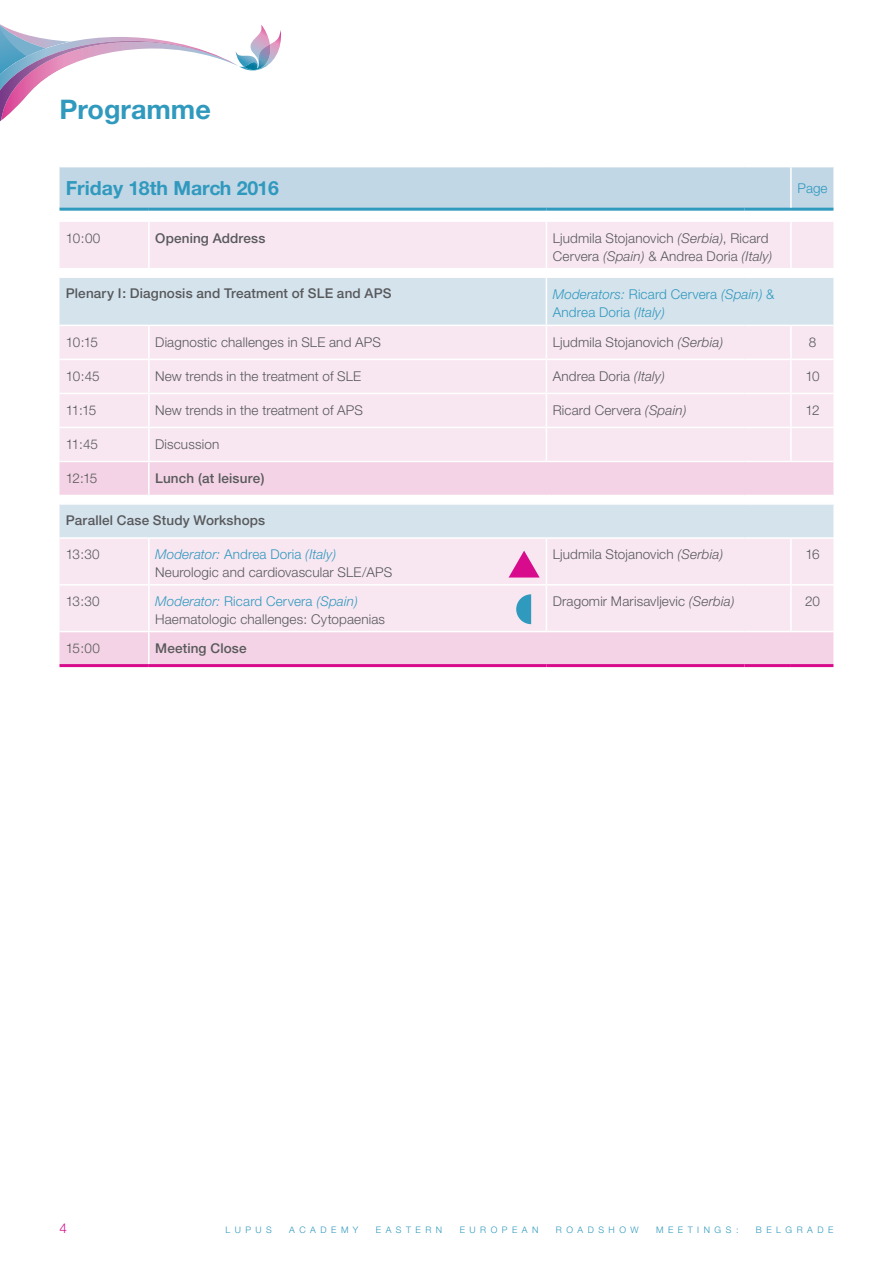
<style>
.page{position:relative;width:893px;height:1263px;background:#fff}
.page>*{position:absolute;margin:0;border:0;box-sizing:border-box;transform-origin:0 0}
.t1{font:700 27px "Helvetica Neue CE";color:#3099be}
.t2{font:700 19.5px "Helvetica Neue CE";color:#3099be}
.t3{font:300 13.5px/18px "Helvetica Neue CE";letter-spacing:.01em;color:#58595b}
.t4{font:500 13.5px "Helvetica Neue CE";letter-spacing:.01em;color:#58595b}
.t5{font:italic 300 13.5px/18px "Helvetica Neue CE";letter-spacing:.01em;color:#3099be}
.t6{font:300 13.5px "Helvetica Neue CE";color:#3099be}
.t7{font:300 13.5px "Helvetica Neue CE";color:#d70b8c}
.t8{font:300 9px "Helvetica Neue CE";letter-spacing:.5em;color:#3099be}
.s1{font-style:italic}
.s2{font-style:normal}
.s3{font-style:italic;color:#3099be}
.s4{color:#3099be}
</style>
<div class="page">
<div style="left:60px;top:222px;width:773px;height:46px;background:#f8e7f1"></div>
<svg style="left:60px;top:278px;width:773px;height:183px;background:#eee6f0"></svg>
<svg style="left:60px;top:462px;width:773px;height:202px;background:#f0e0ec"></svg>
<hr style="left:148px;top:222px;width:2px;height:46px;background:#fff">
<hr style="left:546px;top:222px;width:1px;height:46px;background:#fff">
<hr style="left:546px;top:278px;width:1px;height:47px;background:#fff">
<hr style="left:60px;top:325px;width:89px;height:1px;background:#fff">
<hr style="left:149px;top:325px;width:397px;height:1px;background:#fff">
<hr style="left:148px;top:326px;width:2px;height:33px;background:#fff">
<hr style="left:546px;top:325px;width:198px;height:1px;background:#fff">
<hr style="left:546px;top:326px;width:1px;height:33px;background:#fff">
<hr style="left:744px;top:325px;width:47px;height:1px;background:#fff">
<hr style="left:791px;top:325px;width:42px;height:1px;background:#fff">
<hr style="left:60px;top:359px;width:89px;height:1px;background:#fff">
<hr style="left:149px;top:359px;width:397px;height:1px;background:#fff">
<hr style="left:148px;top:360px;width:2px;height:33px;background:#fff">
<hr style="left:546px;top:359px;width:198px;height:1px;background:#fff">
<hr style="left:546px;top:360px;width:1px;height:33px;background:#fff">
<hr style="left:744px;top:359px;width:47px;height:1px;background:#fff">
<hr style="left:791px;top:359px;width:42px;height:1px;background:#fff">
<hr style="left:60px;top:393px;width:89px;height:1px;background:#fff">
<hr style="left:149px;top:393px;width:397px;height:1px;background:#fff">
<hr style="left:148px;top:394px;width:2px;height:33px;background:#fff">
<hr style="left:546px;top:393px;width:198px;height:1px;background:#fff">
<hr style="left:546px;top:394px;width:1px;height:33px;background:#fff">
<hr style="left:744px;top:393px;width:47px;height:1px;background:#fff">
<hr style="left:791px;top:393px;width:42px;height:1px;background:#fff">
<hr style="left:60px;top:427px;width:89px;height:1px;background:#fff">
<hr style="left:149px;top:427px;width:397px;height:1px;background:#fff">
<hr style="left:148px;top:428px;width:2px;height:33px;background:#fff">
<hr style="left:546px;top:427px;width:198px;height:1px;background:#fff">
<hr style="left:546px;top:428px;width:1px;height:33px;background:#fff">
<hr style="left:744px;top:427px;width:47px;height:1px;background:#fff">
<hr style="left:791px;top:427px;width:42px;height:1px;background:#fff">
<hr style="left:148px;top:462px;width:2px;height:33px;background:#fff">
<hr style="left:60px;top:495px;width:89px;height:1px;background:#fff">
<hr style="left:149px;top:495px;width:397px;height:1px;background:#fff">
<svg style="left:148px;top:496px;width:2px;height:7px"></svg>
<hr style="left:546px;top:495px;width:198px;height:1px;background:#fff">
<hr style="left:744px;top:495px;width:47px;height:1px;background:#fff">
<hr style="left:791px;top:495px;width:42px;height:1px;background:#fff">
<hr style="left:60px;top:503px;width:89px;height:2px;background:#fff">
<hr style="left:149px;top:503px;width:397px;height:2px;background:#fff">
<hr style="left:546px;top:503px;width:198px;height:2px;background:#fff">
<hr style="left:744px;top:503px;width:47px;height:2px;background:#fff">
<hr style="left:791px;top:503px;width:42px;height:2px;background:#fff">
<hr style="left:60px;top:537px;width:89px;height:2px;background:#fff">
<hr style="left:149px;top:537px;width:397px;height:2px;background:#fff">
<hr style="left:148px;top:539px;width:2px;height:45px;background:#fff">
<hr style="left:546px;top:537px;width:198px;height:2px;background:#fff">
<hr style="left:546px;top:539px;width:1px;height:45px;background:#fff">
<hr style="left:744px;top:537px;width:47px;height:2px;background:#fff">
<hr style="left:791px;top:537px;width:42px;height:2px;background:#fff">
<hr style="left:149px;top:584px;width:397px;height:1px;background:#fff">
<hr style="left:148px;top:585px;width:2px;height:46px;background:#fff">
<hr style="left:546px;top:584px;width:198px;height:1px;background:#fff">
<hr style="left:546px;top:585px;width:1px;height:46px;background:#fff">
<hr style="left:744px;top:584px;width:47px;height:1px;background:#fff">
<hr style="left:791px;top:584px;width:42px;height:1px;background:#fff">
<hr style="left:60px;top:631px;width:89px;height:1px;background:#fff">
<hr style="left:149px;top:631px;width:397px;height:1px;background:#fff">
<hr style="left:148px;top:632px;width:2px;height:32px;background:#fff">
<hr style="left:546px;top:631px;width:198px;height:1px;background:#fff">
<hr style="left:744px;top:631px;width:47px;height:1px;background:#fff">
<hr style="left:791px;top:631px;width:42px;height:1px;background:#fff">
<div style="left:60px;top:167px;width:773px;height:41px;background:#c2d7e6"></div>
<hr style="left:60px;top:584px;width:89px;height:1px;background:#fff">
<hr style="left:60px;top:208px;width:89px;height:3px;background:#3099be">
<hr style="left:149px;top:208px;width:397px;height:3px;background:#3099be">
<hr style="left:546px;top:208px;width:198px;height:3px;background:#3099be">
<hr style="left:744px;top:208px;width:47px;height:3px;background:#3099be">
<hr style="left:791px;top:208px;width:42px;height:3px;background:#3099be">
<hr style="left:790px;top:222px;width:2px;height:46px;background:#fff">
<hr style="left:790px;top:167px;width:2px;height:41px;background:#fff">
<hr style="left:790px;top:326px;width:2px;height:33px;background:#fff">
<hr style="left:790px;top:360px;width:2px;height:33px;background:#fff">
<hr style="left:790px;top:394px;width:2px;height:33px;background:#fff">
<hr style="left:790px;top:428px;width:2px;height:33px;background:#fff">
<hr style="left:790px;top:539px;width:2px;height:45px;background:#fff">
<hr style="left:790px;top:585px;width:2px;height:46px;background:#fff">
<hr style="left:60px;top:664px;width:89px;height:3px;background:#d70b8c">
<hr style="left:149px;top:664px;width:397px;height:3px;background:#d70b8c">
<hr style="left:546px;top:664px;width:198px;height:3px;background:#d70b8c">
<hr style="left:744px;top:664px;width:47px;height:3px;background:#d70b8c">
<hr style="left:791px;top:664px;width:42px;height:3px;background:#d70b8c">
<svg style="left:509px;top:551px;width:31px;height:26px"></svg>
<svg style="left:516px;top:594px;width:15px;height:30px"></svg>
<svg style="left:0;top:24px;width:281px;height:97px"></svg>
<h1 class="t1" style="left:60px;top:93px;width:153px">Programme</h1>
<h2 class="t2" style="left:66px;top:176px;width:215px">Friday 18th March 2016</h2>
<p class="t6" style="left:798px;top:180px;width:31px">Page</p>
<p class="t3" style="left:66px;top:229px;width:36px">10:00</p>
<p class="t4" style="left:155px;top:230px;width:112px">Opening Address</p>
<p class="t3" style="left:553px;top:229px;width:221px">Ljudmila Stojanovich <span class="s1">(Serbia)</span>, Ricard<br>Cervera <span class="s1">(Spain)</span> &amp; Andrea Doria <span class="s1">(Italy)</span></p>
<p class="t4" style="left:66px;top:285px;width:327px">Plenary I: Diagnosis and Treatment of SLE and APS</p>
<p class="t5" style="left:553px;top:285px;width:223px">Moderators: <span class="s2">Ricard Cervera</span> (Spain) <span class="s2">&amp;<br>Andrea Doria</span> (Italy)</p>
<p class="t3" style="left:66px;top:333px;width:34px">10:15</p>
<p class="t3" style="left:155px;top:333px;width:218px">Diagnostic challenges in SLE and APS</p>
<p class="t3" style="left:553px;top:333px;width:172px">Ljudmila Stojanovich <span class="s1">(Serbia)</span></p>
<p class="t3" style="left:809px;top:333px;width:9px">8</p>
<p class="t3" style="left:66px;top:367px;width:35px">10:45</p>
<p class="t3" style="left:155px;top:367px;width:206px">New trends in the treatment of SLE</p>
<p class="t3" style="left:553px;top:367px;width:114px">Andrea Doria <span class="s1">(Italy)</span></p>
<p class="t3" style="left:805px;top:367px;width:16px">10</p>
<p class="t3" style="left:66px;top:401px;width:32px">11:15</p>
<p class="t3" style="left:155px;top:401px;width:200px">New trends in the treatment of APS</p>
<p class="t3" style="left:553px;top:401px;width:135px">Ricard Cervera <span class="s1">(Spain)</span></p>
<p class="t3" style="left:805px;top:401px;width:16px">12</p>
<p class="t3" style="left:66px;top:435px;width:34px">11:45</p>
<p class="t3" style="left:155px;top:435px;width:66px">Discussion</p>
<p class="t3" style="left:66px;top:469px;width:33px">12:15</p>
<p class="t4" style="left:155px;top:470px;width:111px">Lunch (at leisure)</p>
<p class="t4" style="left:66px;top:512px;width:201px">Parallel Case Study Workshops</p>
<p class="t3" style="left:66px;top:545px;width:35px">13:30</p>
<p class="t3" style="left:155px;top:545px;width:234px"><span class="s3">Moderator:</span> <span class="s4">Andrea Doria</span> <span class="s3">(Italy)<br></span>Neurologic and cardiovascular SLE/APS</p>
<p class="t3" style="left:553px;top:545px;width:172px">Ljudmila Stojanovich <span class="s1">(Serbia)</span></p>
<p class="t3" style="left:805px;top:545px;width:16px">16</p>
<p class="t3" style="left:66px;top:592px;width:35px">13:30</p>
<p class="t3" style="left:155px;top:592px;width:231px"><span class="s3">Moderator:</span> <span class="s4">Ricard Cervera</span> <span class="s3">(Spain)<br></span>Haematologic challenges: Cytopaenias</p>
<p class="t3" style="left:553px;top:592px;width:183px">Dragomir Marisavljevic <span class="s1">(Serbia)</span></p>
<p class="t3" style="left:805px;top:592px;width:16px">20</p>
<p class="t3" style="left:66px;top:639px;width:36px">15:00</p>
<p class="t4" style="left:155px;top:640px;width:93px">Meeting Close</p>
<p class="t7" style="left:60px;top:1220px;width:9px">4</p>
<p class="t8" style="left:225px;top:1224px;width:48px">Lupus</p>
<p class="t8" style="left:289px;top:1224px;width:71px">Academy</p>
<p class="t8" style="left:376px;top:1224px;width:9px">Ea</p>
<p class="t8" style="left:396px;top:1224px;width:48px">stern</p>
<p class="t8" style="left:460px;top:1224px;width:80px">European</p>
<p class="t8" style="left:556px;top:1224px;width:84px">Roadshow</p>
<p class="t8" style="left:656px;top:1224px;width:84px">M eetings:</p>
<p class="t8" style="left:756px;top:1224px;width:79px">Belgrade</p>
</div>
